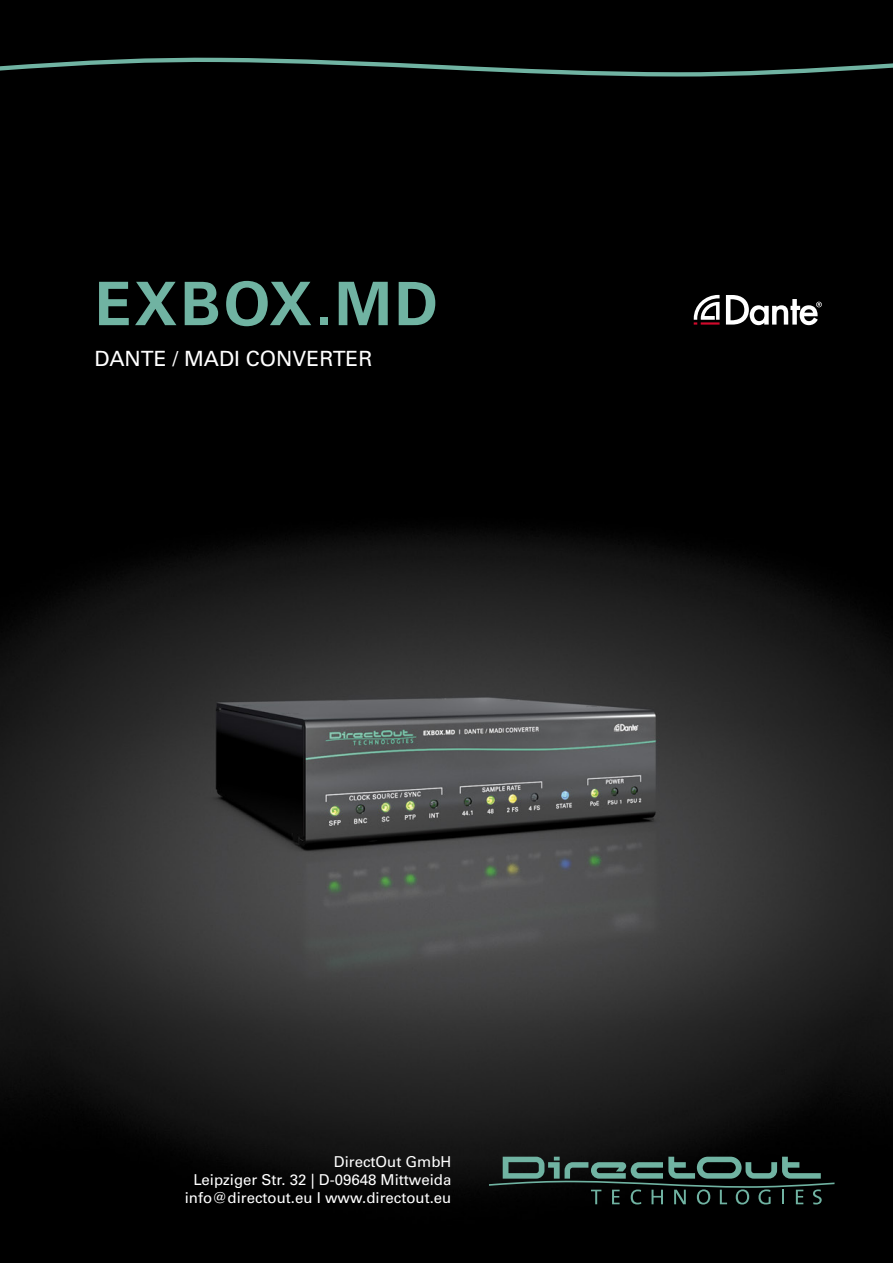
<style>
.page{position:relative;width:893px;height:1263px;background:#fff}
.page>*{position:absolute;margin:0;border:0;box-sizing:border-box;transform-origin:0 0}
.t1{font:700 60px "Univers LT Pro 65";letter-spacing:.05em;color:#70b3a2}
.t2{font:21px "Univers LT Pro 55 Roman";color:#fff}
.t3{font:15px/18px "Univers LT Pro 55 Roman";color:#fff;text-align:right}
</style>
<div class="page">
<img style="left:0;top:0;width:893px;height:1263px">
<svg style="left:489px;top:1157px;width:345px;height:47px;background:#20322d"></svg>
<svg style="left:0;top:57px;width:893px;height:20px;background:#182622"></svg>
<svg style="left:694px;top:295px;width:26px;height:30px"></svg>
<svg style="left:726px;top:295px;width:96px;height:30px"></svg>
<h1 class="t1" style="left:95px;top:268px;width:345px">EXBOX.MD</h1>
<h2 class="t2" style="left:95px;top:346px;width:279px">DANTE / MADI CONVERTER</h2>
<p class="t3" style="left:185px;top:1153px;width:268px">DirectOut GmbH<br>Leipziger Str. 32 | D-09648 Mittweida info@directout.eu I www.directout.eu</p>
</div>
